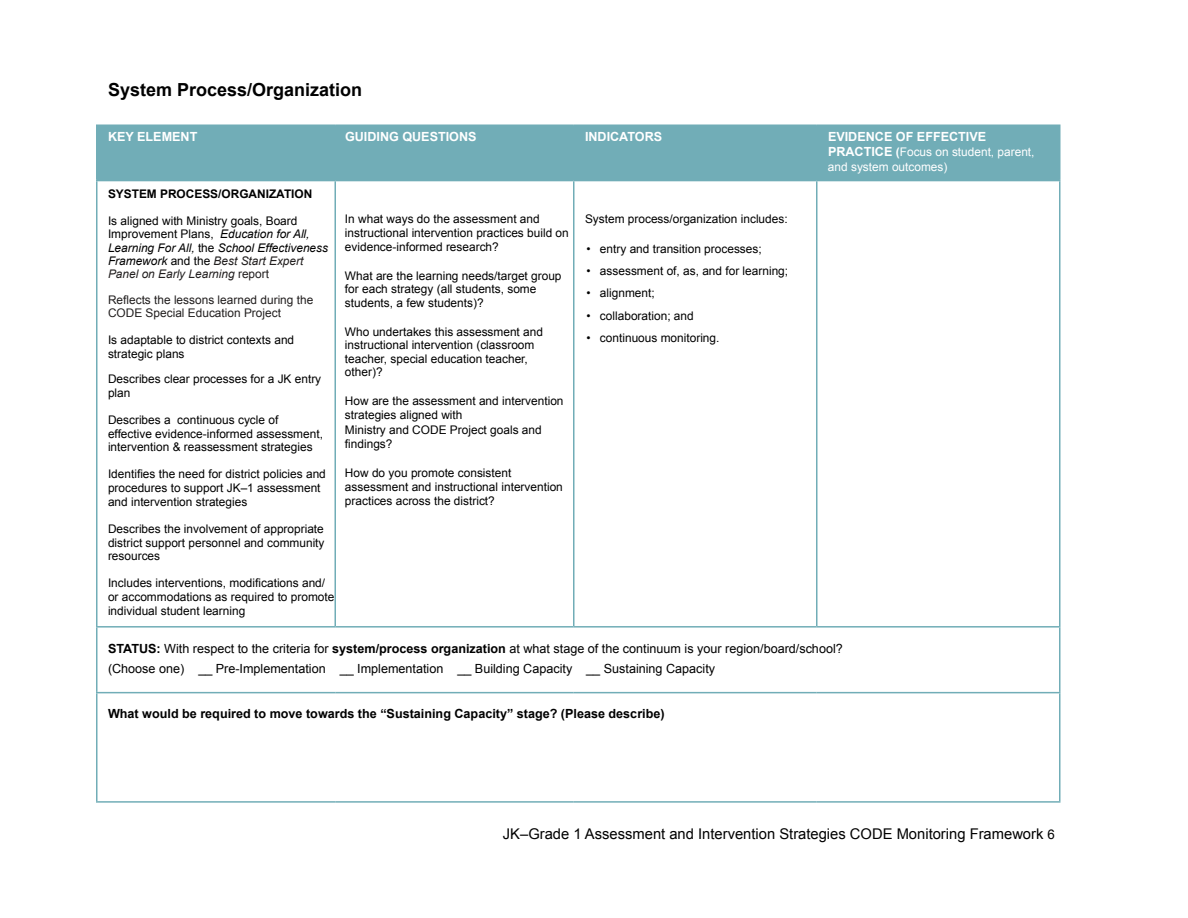
<style>
.page{position:relative;width:1188px;height:918px;background:#fff}
.page>*{position:absolute;margin:0;border:0;box-sizing:border-box;transform-origin:0 0}
.t1{font:700 18px "Arial";color:#000}
.t2{font:14.7px "Arial";color:#000}
.t3{font:12.6px/20.7px "Arial";color:#000}
.t4{font:700 12.6px "Arial";color:#000}
.t5{font:700 12.6px "Arial";color:#fff}
.t6{font:11.85px/13.6px "Arial";color:#000}
.t7{font:italic 11.85px/13.4px "Arial";color:#000}
.t8{font:11.85px/13.4px "Arial";color:#221f1f}
.t9{font:11.85px/14.4px "Arial";color:#fff}
.t10{font:700 11.85px "Arial";color:#000}
.s1{font-weight:700;font-size:12.6px}
.s2{font-weight:700}
.s3{font-style:normal}
.s4{color:#221f1f}
.s5{font-style:normal;color:#221f1f}
.s6{font-size:13.35px}
</style>
<div class="page">
<div style="left:98px;top:126px;width:961px;height:54px;background:#71adb7"></div>
<svg style="left:98px;top:181px;width:961px;height:513px"></svg>
<hr style="left:96px;top:693px;width:2px;height:108px;background:#71adb7">
<hr style="left:96px;top:801px;width:239px;height:2px;background:#71adb7">
<hr style="left:335px;top:801px;width:239px;height:2px;background:#71adb7">
<hr style="left:574px;top:801px;width:243px;height:2px;background:#71adb7">
<hr style="left:817px;top:801px;width:243px;height:2px;background:#71adb7">
<hr style="left:96px;top:692px;width:239px;height:1px;background:#71adb7">
<hr style="left:335px;top:692px;width:239px;height:1px;background:#71adb7">
<hr style="left:574px;top:692px;width:243px;height:1px;background:#71adb7">
<hr style="left:817px;top:692px;width:243px;height:1px;background:#71adb7">
<hr style="left:96px;top:628px;width:2px;height:64px;background:#71adb7">
<hr style="left:96px;top:626px;width:239px;height:2px;background:#71adb7">
<hr style="left:816px;top:181px;width:2px;height:445px;background:#71adb7">
<hr style="left:1059px;top:181px;width:1px;height:445px;background:#71adb7">
<hr style="left:817px;top:180px;width:243px;height:1px;background:#71adb7">
<hr style="left:573px;top:181px;width:1px;height:445px;background:#71adb7">
<hr style="left:574px;top:180px;width:243px;height:1px;background:#71adb7">
<hr style="left:334px;top:181px;width:2px;height:445px;background:#71adb7">
<hr style="left:335px;top:180px;width:239px;height:1px;background:#71adb7">
<hr style="left:96px;top:181px;width:2px;height:445px;background:#71adb7">
<hr style="left:96px;top:180px;width:239px;height:1px;background:#71adb7">
<hr style="left:816px;top:126px;width:2px;height:54px;background:#71adb7">
<hr style="left:1059px;top:126px;width:1px;height:54px;background:#71adb7">
<hr style="left:817px;top:124px;width:243px;height:2px;background:#71adb7">
<hr style="left:573px;top:126px;width:1px;height:54px;background:#71adb7">
<hr style="left:574px;top:124px;width:243px;height:2px;background:#71adb7">
<hr style="left:334px;top:126px;width:2px;height:54px;background:#71adb7">
<hr style="left:335px;top:124px;width:239px;height:2px;background:#71adb7">
<hr style="left:96px;top:126px;width:2px;height:54px;background:#71adb7">
<hr style="left:96px;top:124px;width:239px;height:2px;background:#71adb7">
<hr style="left:335px;top:626px;width:239px;height:2px;background:#71adb7">
<hr style="left:574px;top:626px;width:243px;height:2px;background:#71adb7">
<hr style="left:817px;top:626px;width:243px;height:2px;background:#71adb7">
<hr style="left:1059px;top:693px;width:1px;height:108px;background:#71adb7">
<hr style="left:1059px;top:628px;width:1px;height:64px;background:#71adb7">
<h1 class="t1" style="left:108px;top:78px;width:256px">System Process/Organization</h1>
<p class="t5" style="left:108px;top:128px;width:91px">KEY ELEMENT</p>
<p class="t5" style="left:345px;top:128px;width:133px">GUIDING QUESTIONS</p>
<p class="t5" style="left:585px;top:128px;width:79px">INDICATORS</p>
<p class="t5" style="left:828px;top:128px;width:160px">EVIDENCE OF EFFECTIVE</p>
<p class="t9" style="left:828px;top:145px;width:208px"><span class="s1">PRACTICE</span> <span class="s2">(</span>Focus on student, parent, and system outcomes)</p>
<p class="t10" style="left:108px;top:186px;width:206px">SYSTEM PROCESS/ORGANIZATION</p>
<p class="t7" style="left:108px;top:214px;width:222px"><span class="s3">Is aligned with Ministry goals, Board Improvement Plans,</span> Education for All, Learning For All, <span class="s3">the</span> School Effectiveness Framework <span class="s3">and the</span> <span class="s4">Best Start Expert Panel on Early Learning</span> <span class="s5">report</span></p>
<p class="t8" style="left:108px;top:293px;width:207px">Reflects the lessons learned during the<br>CODE Special Education Project</p>
<p class="t6" style="left:108px;top:333px;width:188px">Is adaptable to district contexts and strategic plans</p>
<p class="t6" style="left:108px;top:373px;width:215px">Describes clear processes for a JK entry plan</p>
<p class="t6" style="left:108px;top:413px;width:217px">Describes a continuous cycle of effective evidence-informed assessment, intervention &amp; reassessment strategies</p>
<p class="t6" style="left:108px;top:468px;width:219px">Identifies the need for district policies and procedures to support JK–1 assessment and intervention strategies</p>
<p class="t6" style="left:108px;top:522px;width:218px;text-align:justify">Describes the involvement of appropriate district support personnel and community resources</p>
<p class="t6" style="left:108px;top:577px;width:228px">Includes interventions, modifications and/ or accommodations as required to promote individual student learning</p>
<p class="t6" style="left:585px;top:212px;width:204px">System process/organization includes:</p>
<p class="t6" style="left:586px;top:242px;width:177px">• entry and transition processes;</p>
<p class="t6" style="left:586px;top:264px;width:203px">• assessment of, as, and for learning;</p>
<p class="t6" style="left:586px;top:286px;width:70px">• alignment;</p>
<p class="t6" style="left:586px;top:309px;width:109px">• collaboration; and</p>
<p class="t6" style="left:586px;top:331px;width:135px">• continuous monitoring.</p>
<p class="t6" style="left:345px;top:212px;width:225px;line-height:14.1px">In what ways do the assessment and instructional intervention practices build on evidence-informed research?</p>
<p class="t6" style="left:345px;top:269px;width:218px">What are the learning needs/target group for each strategy (all students, some students, a few students)?</p>
<p class="t6" style="left:345px;top:325px;width:200px">Who undertakes this assessment and instructional intervention (classroom teacher, special education teacher, other)?</p>
<p class="t6" style="left:345px;top:394px;width:220px">How are the assessment and intervention strategies aligned with</p>
<p class="t6" style="left:345px;top:423px;width:198px;line-height:14.1px">Ministry and CODE Project goals and findings?</p>
<p class="t6" style="left:345px;top:466px;width:219px;line-height:14.1px">How do you promote consistent assessment and instructional intervention practices across the district?</p>
<p class="t3" style="left:108px;top:638px;width:736px"><span class="s2">STATUS:</span> With respect to the criteria for <span class="s2">system/process organization</span> at what stage of the continuum is your region/board/school? (Choose one) __ Pre-Implementation __ Implementation __ Building Capacity __ Sustaining Capacity</p>
<p class="t4" style="left:108px;top:706px;width:558px">What would be required to move towards the “Sustaining Capacity” stage? (Please describe)</p>
<p class="t2" style="left:503px;top:824px;width:554px">JK–Grade 1 Assessment and Intervention Strategies CODE Monitoring Framework <span class="s6">6</span></p>
</div>
